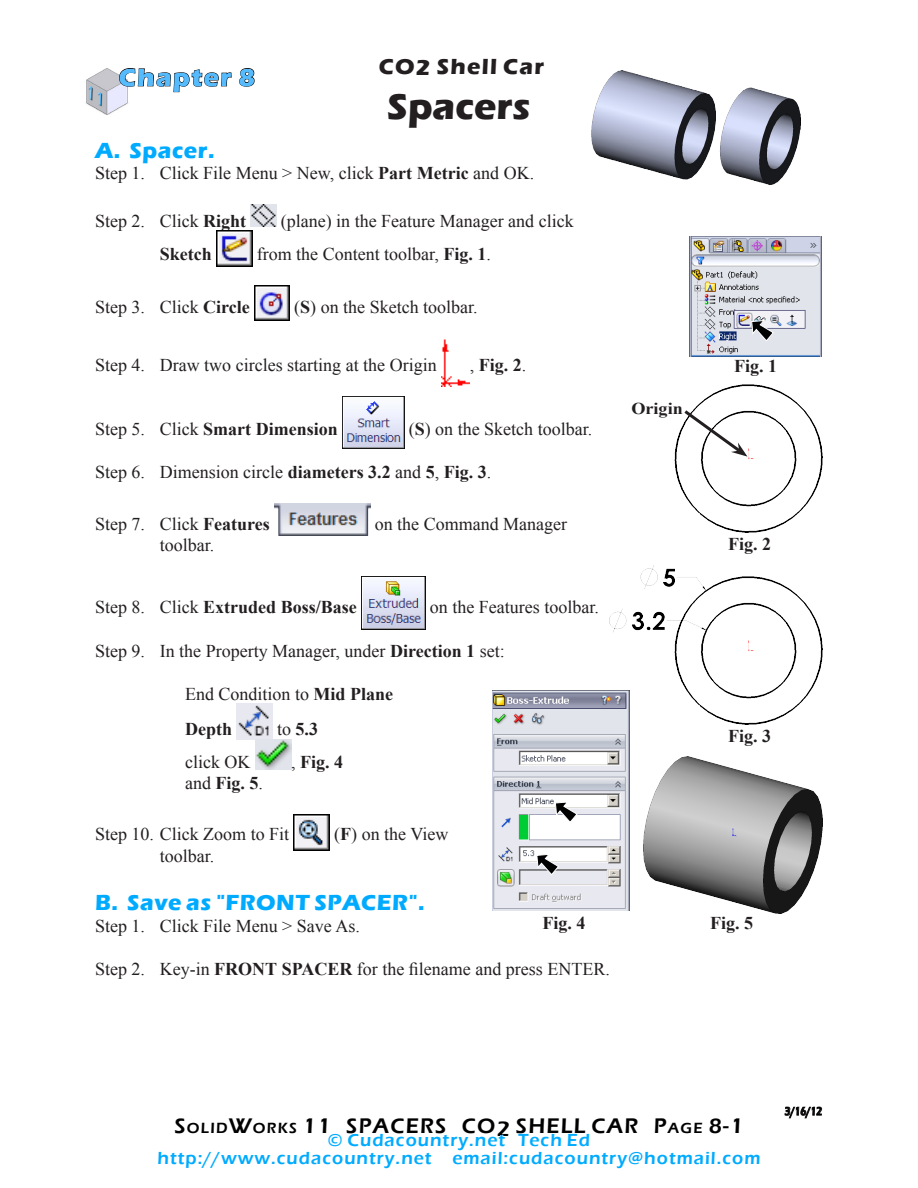
<style>
.page{position:relative;width:918px;height:1188px;background:#fff}
.page>*{position:absolute;margin:0;border:0;box-sizing:border-box;transform-origin:0 0}
.Headline{font:700 37.5px "Eras ITC";color:#231f20}
.Chapter_Number{font:700 25.5px "Eras ITC";letter-spacing:.06em;color:#5bf}
.Subhead_1{font:700 22.5px "Eras ITC";letter-spacing:.025em;color:#00abff}
.Set_of_Chapters{font:700 22.5px "Eras ITC";letter-spacing:.055em;color:#231f20}
.Page_Number{font:600 21.75px "Eras ITC";letter-spacing:.055em;color:#000}
.Body_text{font:18px/35.7px "Times New Roman";color:#231f20}
.Body_text-2{font:700 18px "Times New Roman";color:#231f20}
.Web{font:600 18px "Eras ITC";letter-spacing:.055em;color:#00abff}
.Fig_No{font:700 18px "Times New Roman";color:#231f20}
.Coor{font:700 16.5px "Times New Roman";color:#231f20;scale:1.1 1}
.Date{font:600 12px "Eras ITC";color:#000;scale:.8 1}
.s1{font-weight:700}
.s2{font-weight:400}
.s3{font-size:15.15px}
</style>
<div class="page">
<img style="left:251px;top:204px;width:25px;height:23px">
<img style="left:216px;top:230px;width:36px;height:36px">
<img style="left:254px;top:286px;width:36px;height:35px">
<img style="left:441px;top:339px;width:29px;height:47px">
<img style="left:342px;top:396px;width:62px;height:52px">
<img style="left:274px;top:503px;width:96px;height:33px">
<img style="left:361px;top:576px;width:64px;height:54px">
<img style="left:237px;top:703px;width:36px;height:36px">
<img style="left:255px;top:739px;width:36px;height:30px">
<img style="left:294px;top:815px;width:36px;height:36px">
<img style="left:86px;top:68px;width:37px;height:46px">
<svg style="left:119px;top:68px;width:113px;height:38px"></svg>
<svg style="left:239px;top:68px;width:16px;height:19px"></svg>
<img style="left:689px;top:236px;width:132px;height:120px">
<svg style="left:751px;top:320px;width:23px;height:22px"></svg>
<img style="left:493px;top:691px;width:136px;height:220px">
<svg style="left:536px;top:854px;width:23px;height:21px"></svg>
<svg style="left:555px;top:801px;width:23px;height:22px"></svg>
<svg style="left:784px;top:1106px;width:38px;height:13px"></svg>
<img style="left:610px;top:566px;width:213px;height:159px">
<img style="left:674px;top:384px;width:149px;height:149px">
<svg style="left:681px;top:407px;width:66px;height:50px"></svg>
<img style="left:643px;top:757px;width:180px;height:157px">
<img style="left:592px;top:71px;width:209px;height:113px">
<p class="Chapter_Number" style="left:119px;top:63px;width:138px">Chapter 8</p>
<p class="Set_of_Chapters" style="left:379px;top:53px;width:167px">CO2 Shell Car</p>
<p class="Headline" style="left:387px;top:84px;width:145px">Spacers</p>
<p class="Subhead_1" style="left:95px;top:137px;width:121px">A. Spacer.</p>
<p class="Body_text" style="left:95px;top:155px;width:441px">Step 1. Click File Menu &gt; New, click <span class="s1">Part Metric</span> and OK.</p>
<p class="Body_text" style="left:95px;top:203px;width:153px">Step 2. Click <span class="s1">Right</span></p>
<p class="Body_text" style="left:281px;top:203px;width:294px">(plane) in the Feature Manager and click</p>
<p class="Body_text-2" style="left:160px;top:242px;width:54px">Sketch</p>
<p class="Body_text" style="left:257px;top:236px;width:236px">from the Content toolbar, <span class="s1">Fig. 1</span>.</p>
<p class="Body_text" style="left:95px;top:289px;width:156px">Step 3. Click <span class="s1">Circle</span></p>
<p class="Body_text" style="left:294px;top:289px;width:185px">(<span class="s1">S</span>) on the Sketch toolbar.</p>
<p class="Body_text" style="left:95px;top:347px;width:343px">Step 4. Draw two circles starting at the Origin</p>
<p class="Body_text-2" style="left:470px;top:353px;width:58px"><span class="s2">,</span> Fig. 2<span class="s2">.</span></p>
<p class="Body_text-2" style="left:95px;top:416px;width:244px"><span class="s2">Step 5. Click</span> Smart Dimension</p>
<p class="Body_text" style="left:409px;top:411px;width:185px">(<span class="s1">S</span>) on the Sketch toolbar.</p>
<p class="Body_text" style="left:95px;top:454px;width:398px">Step 6. Dimension circle <span class="s1">diameters 3.2</span> and <span class="s1">5</span>, <span class="s1">Fig. 3</span>.</p>
<p class="Body_text" style="left:95px;top:505px;width:176px">Step 7. Click <span class="s1">Features</span></p>
<p class="Body_text" style="left:375px;top:505px;width:194px">on the Command Manager</p>
<p class="Body_text" style="left:160px;top:527px;width:56px">toolbar.</p>
<p class="Body_text-2" style="left:95px;top:595px;width:263px"><span class="s2">Step 8. Click</span> Extruded Boss/Base</p>
<p class="Body_text" style="left:430px;top:589px;width:170px">on the Features toolbar.</p>
<p class="Body_text" style="left:95px;top:632px;width:411px">Step 9. In the Property Manager, under <span class="s1">Direction 1</span> set:</p>
<p class="Body_text" style="left:185px;top:676px;width:210px">End Condition to <span class="s1">Mid Plane<br>Depth</span></p>
<p class="Body_text-2" style="left:277px;top:717px;width:43px"><span class="s2">to</span> 5.3</p>
<p class="Body_text" style="left:185px;top:744px;width:67px">click OK</p>
<p class="Body_text-2" style="left:291px;top:749px;width:54px"><span class="s2">,</span> Fig. 4</p>
<p class="Body_text-2" style="left:185px;top:771px;width:79px"><span class="s2">and</span> Fig. 5<span class="s2">.</span></p>
<p class="Body_text" style="left:95px;top:816px;width:196px">Step 10. Click Zoom to Fit</p>
<p class="Body_text" style="left:334px;top:816px;width:116px">(<span class="s1">F</span>) on the View</p>
<p class="Body_text" style="left:160px;top:838px;width:56px">toolbar.</p>
<p class="Subhead_1" style="left:95px;top:890px;width:331px">B. Save as "FRONT SPACER".</p>
<p class="Body_text" style="left:95px;top:908px;width:266px">Step 1. Click File Menu &gt; Save As.</p>
<p class="Body_text" style="left:95px;top:951px;width:516px">Step 2. Key-in <span class="s1">FRONT SPACER</span> for the filename and press ENTER.</p>
<p class="Fig_No" style="left:543px;top:910px;width:45px">Fig. 4</p>
<p class="Coor" style="left:631px;top:397px;width:48px">Origin</p>
<p class="Fig_No" style="left:734px;top:353px;width:45px">Fig. 1</p>
<p class="Fig_No" style="left:728px;top:531px;width:45px">Fig. 2</p>
<p class="Fig_No" style="left:728px;top:723px;width:45px">Fig. 3</p>
<p class="Fig_No" style="left:710px;top:910px;width:45px">Fig. 5</p>
<p class="Page_Number" style="left:175px;top:1114px;width:570px">S<span class="s3">OLID</span>W<span class="s3">ORKS</span> 11 SPACERS CO2 SHELL CAR P<span class="s3">AGE</span> 8-1</p>
<p class="Web" style="left:328px;top:1130px;width:264px">© Cudacountry.net Tech Ed</p>
<p class="Web" style="left:158px;top:1148px;width:604px">http://www.cudacountry.net email:cudacountry@hotmail.com</p>
<p class="Date" style="left:785px;top:1104px;width:48px">3/16/12</p>
</div>
